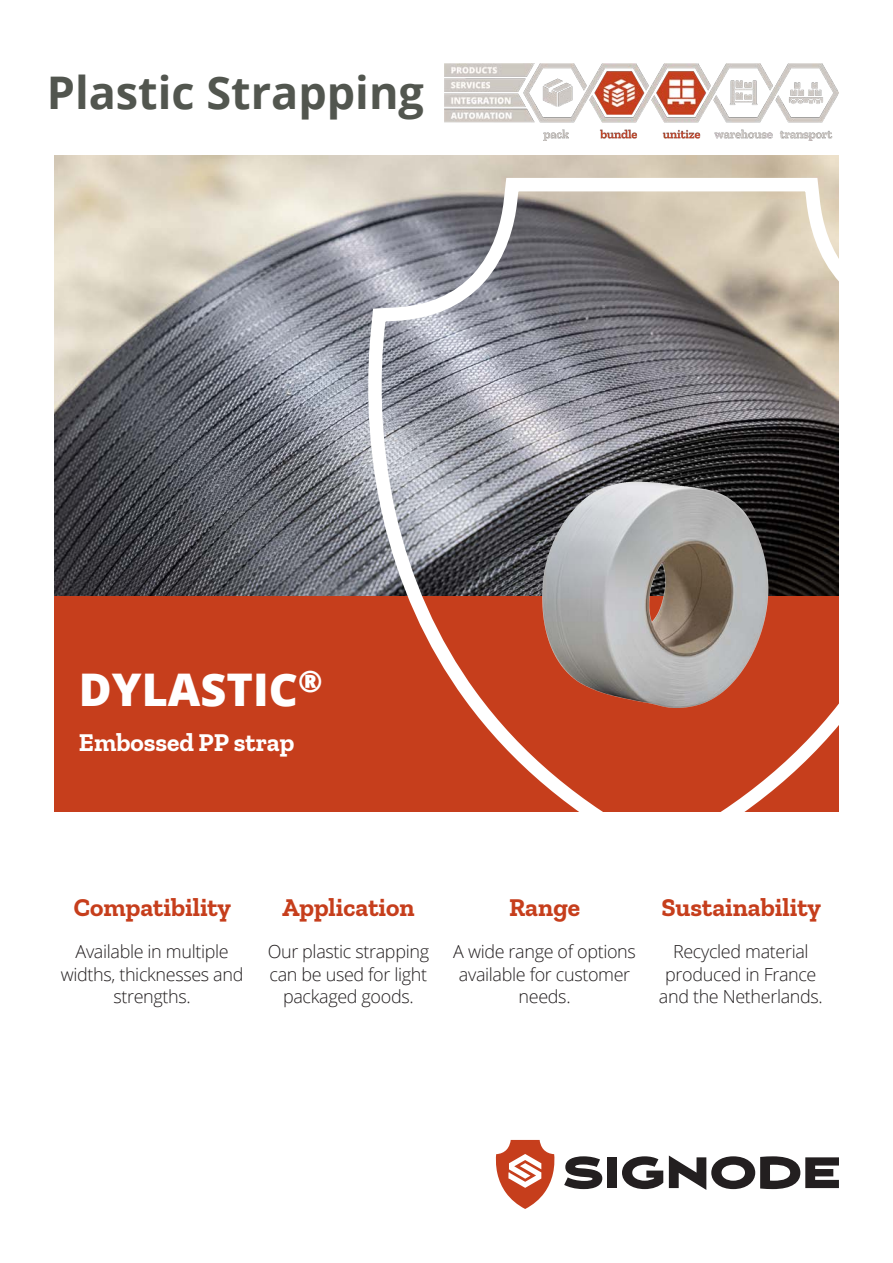
<style>
.page{position:relative;width:893px;height:1263px;background:#fff}
.page>*{position:absolute;margin:0;border:0;box-sizing:border-box;transform-origin:0 0}
.t1{font:700 45px "Open Sans";color:#52564f}
.t2{font:800 45px "Open Sans";color:#fff}
.t3{font:700 25.5px "Zilla Slab";color:#c63e1c}
.t4{font:700 25.5px "Zilla Slab";color:#fff}
.t5{font:300 18px/22.5px "Open Sans";letter-spacing:-.02em;color:#231f20;text-align:center}
</style>
<div class="page">
<div style="left:54px;top:596px;width:785px;height:216px;background:#c63e1c"></div>
<svg style="left:496px;top:1140px;width:59px;height:69px"></svg>
<svg style="left:564px;top:1156px;width:38px;height:33px"></svg>
<div style="left:607px;top:1157px;width:10px;height:31px;background:#231f20"></div>
<svg style="left:669px;top:1155px;width:170px;height:35px"></svg>
<svg style="left:622px;top:1156px;width:41px;height:33px"></svg>
<img style="left:54px;top:155px;width:785px;height:441px">
<svg style="left:355px;top:170px;width:484px;height:642px"></svg>
<img style="left:444px;top:63px;width:395px;height:78px">
<h1 class="t1" style="left:47px;top:61px;width:379px">Plastic Strapping</h1>
<p class="t2" style="left:79px;top:655px;width:245px">DYLASTIC<sup>®</sup></p>
<p class="t4" style="left:79px;top:728px;width:217px">Embossed PP strap</p>
<p class="t3" style="left:74px;top:893px;width:159px">Compatibility</p>
<p class="t3" style="left:282px;top:893px;width:134px">Application</p>
<p class="t3" style="left:509px;top:893px;width:73px">Range</p>
<p class="t3" style="left:661px;top:893px;width:161px">Sustainability</p>
<p class="t5" style="left:61px;top:940px;width:184px">Available in multiple widths, thicknesses and strengths.</p>
<p class="t5" style="left:268px;top:940px;width:163px">Our plastic strapping can be used for light packaged goods.</p>
<p class="t5" style="left:453px;top:940px;width:184px">A wide range of options available for customer needs.</p>
<p class="t5" style="left:659px;top:940px;width:165px">Recycled material produced in France and the Netherlands.</p>
</div>
